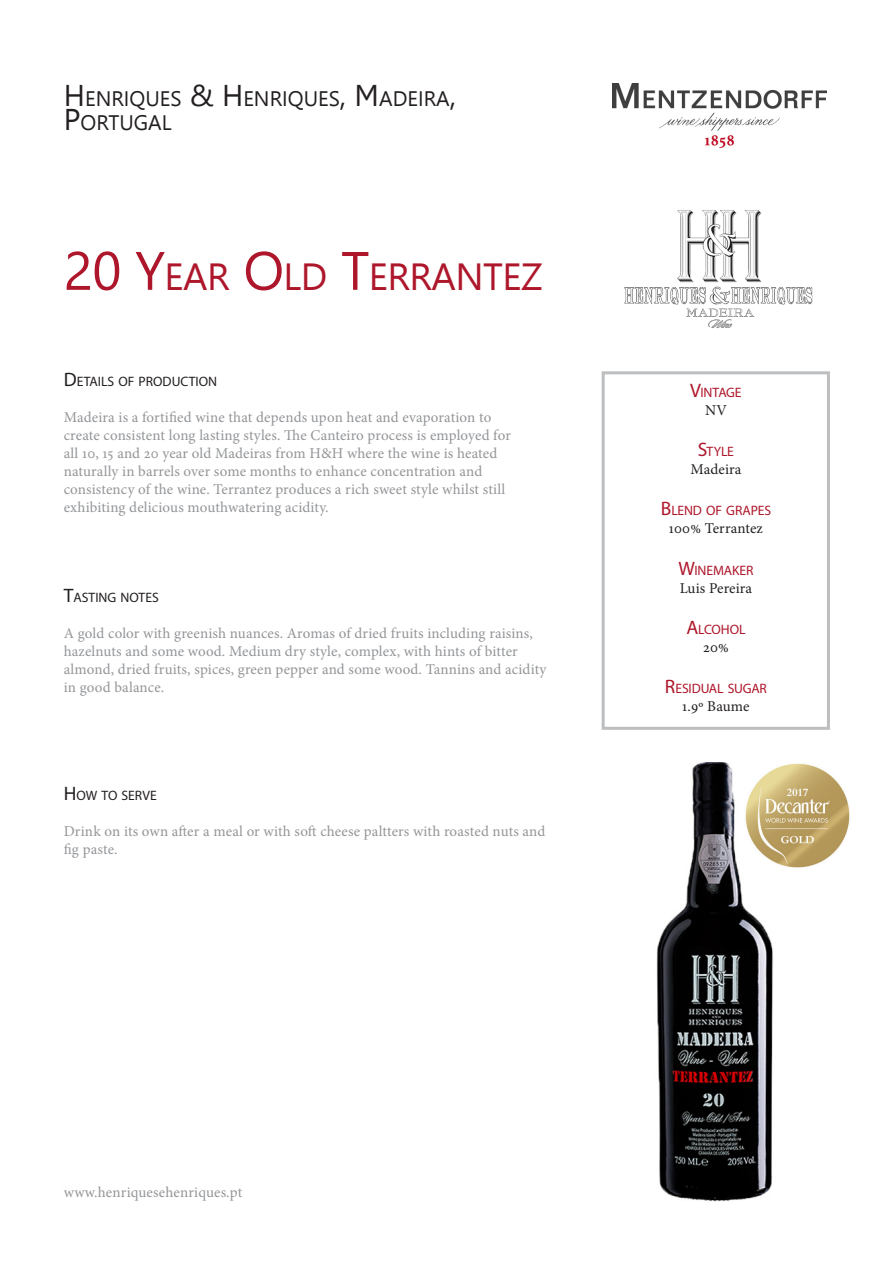
<style>
.page{position:relative;width:893px;height:1263px;background:#fff}
.page>*{position:absolute;margin:0;border:0;box-sizing:border-box;transform-origin:0 0}
._1_2_Wine_Name{font:37.8px "Leelawadee";letter-spacing:-.015em;color:#ae172b}
.t1{font:21px/24px "Leelawadee";color:#231f20}
._1_0_Taste_note_main{font:15px/18px "Minion Pro";letter-spacing:.01em;color:#939598}
._2_1_More_info_Heade{font:15px "Minion Pro";letter-spacing:.01em;color:#231f20}
._2_0_More_info_Heade{font:13.65px "Myriad Pro";letter-spacing:-.01em;color:#ae172b}
._1_3_Taste_note_text{font:13.65px "Myriad Pro";color:#231f20}
.s1{font-size:30px}
.s2{font-size:54px}
.s3{font-size:19.5px}
</style>
<div class="page">
<img style="left:612px;top:84px;width:215px;height:63px">
<div style="left:602px;top:371px;width:228px;height:359px;border:3px solid #bcbec0"></div>
<img style="left:624px;top:210px;width:189px;height:118px">
<img style="left:656px;top:762px;width:117px;height:439px">
<img style="left:744px;top:762px;width:106px;height:106px">
<h2 class="t1" style="left:64px;top:87px;width:394px"><span class="s1">H</span>ENRIQUES <span class="s1">&amp; H</span>ENRIQUES<span class="s1">, M</span>ADEIRA<span class="s1">,<br>P</span>ORTUGAL</h2>
<p class="_1_2_Wine_Name" style="left:64px;top:255px;width:480px"><span class="s2">20 Y</span>EAR <span class="s2">O</span>LD <span class="s2">T</span>ERRANTEZ</p>
<p class="_1_3_Taste_note_text" style="left:64px;top:372px;width:155px"><span class="s3">D</span>ETAILS OF PRODUCTION</p>
<p class="_1_0_Taste_note_main" style="left:64px;top:408px;width:429px">Madeira is a fortified wine that depends upon heat and evaporation to</p>
<p class="_1_0_Taste_note_main" style="left:64px;top:426px;width:449px">create consistent long lasting styles. The Canteiro process is employed for</p>
<p class="_1_0_Taste_note_main" style="left:64px;top:444px;width:435px">all 10, 15 and 20 year old Madeiras from H&amp;H where the wine is heated</p>
<p class="_1_0_Taste_note_main" style="left:64px;top:462px;width:420px">naturally in barrels over some months to enhance concentration and</p>
<p class="_1_0_Taste_note_main" style="left:64px;top:480px;width:443px">consistency of the wine. Terrantez produces a rich sweet style whilst still</p>
<p class="_1_0_Taste_note_main" style="left:64px;top:498px;width:266px">exhibiting delicious mouthwatering acidity.</p>
<p class="_1_3_Taste_note_text" style="left:64px;top:588px;width:97px"><span class="s3">T</span>ASTING NOTES</p>
<p class="_1_0_Taste_note_main" style="left:64px;top:624px;width:484px">A gold color with greenish nuances. Aromas of dried fruits including raisins, hazelnuts and some wood. Medium dry style, complex, with hints of bitter almond, dried fruits, spices, green pepper and some wood. Tannins and acidity in good balance.</p>
<p class="_1_3_Taste_note_text" style="left:64px;top:786px;width:95px"><span class="s3">H</span>OW TO SERVE</p>
<p class="_1_0_Taste_note_main" style="left:64px;top:822px;width:483px">Drink on its own after a meal or with soft cheese paltters with roasted nuts and fig paste.</p>
<p class="_2_0_More_info_Heade" style="left:690px;top:384px;width:53px"><span class="s3">V</span>INTAGE</p>
<p class="_2_1_More_info_Heade" style="left:705px;top:400px;width:23px">NV</p>
<p class="_2_0_More_info_Heade" style="left:698px;top:443px;width:38px"><span class="s3">S</span>TYLE</p>
<p class="_2_1_More_info_Heade" style="left:690px;top:459px;width:53px">Madeira</p>
<p class="_2_0_More_info_Heade" style="left:661px;top:502px;width:112px"><span class="s3">B</span>LEND OF GRAPES</p>
<p class="_2_1_More_info_Heade" style="left:669px;top:519px;width:95px">100% Terrantez</p>
<p class="_2_0_More_info_Heade" style="left:678px;top:562px;width:76px"><span class="s3">W</span>INEMAKER</p>
<p class="_2_1_More_info_Heade" style="left:680px;top:578px;width:74px">Luis Pereira</p>
<p class="_2_0_More_info_Heade" style="left:686px;top:621px;width:61px"><span class="s3">A</span>LCOHOL</p>
<p class="_2_1_More_info_Heade" style="left:703px;top:637px;width:27px">20%</p>
<p class="_2_0_More_info_Heade" style="left:665px;top:680px;width:104px"><span class="s3">R</span>ESIDUAL SUGAR</p>
<p class="_2_1_More_info_Heade" style="left:682px;top:696px;width:69px">1.9º Baume</p>
<p class="_1_0_Taste_note_main" style="left:64px;top:1183px;width:180px">www.henriquesehenriques.pt</p>
</div>
